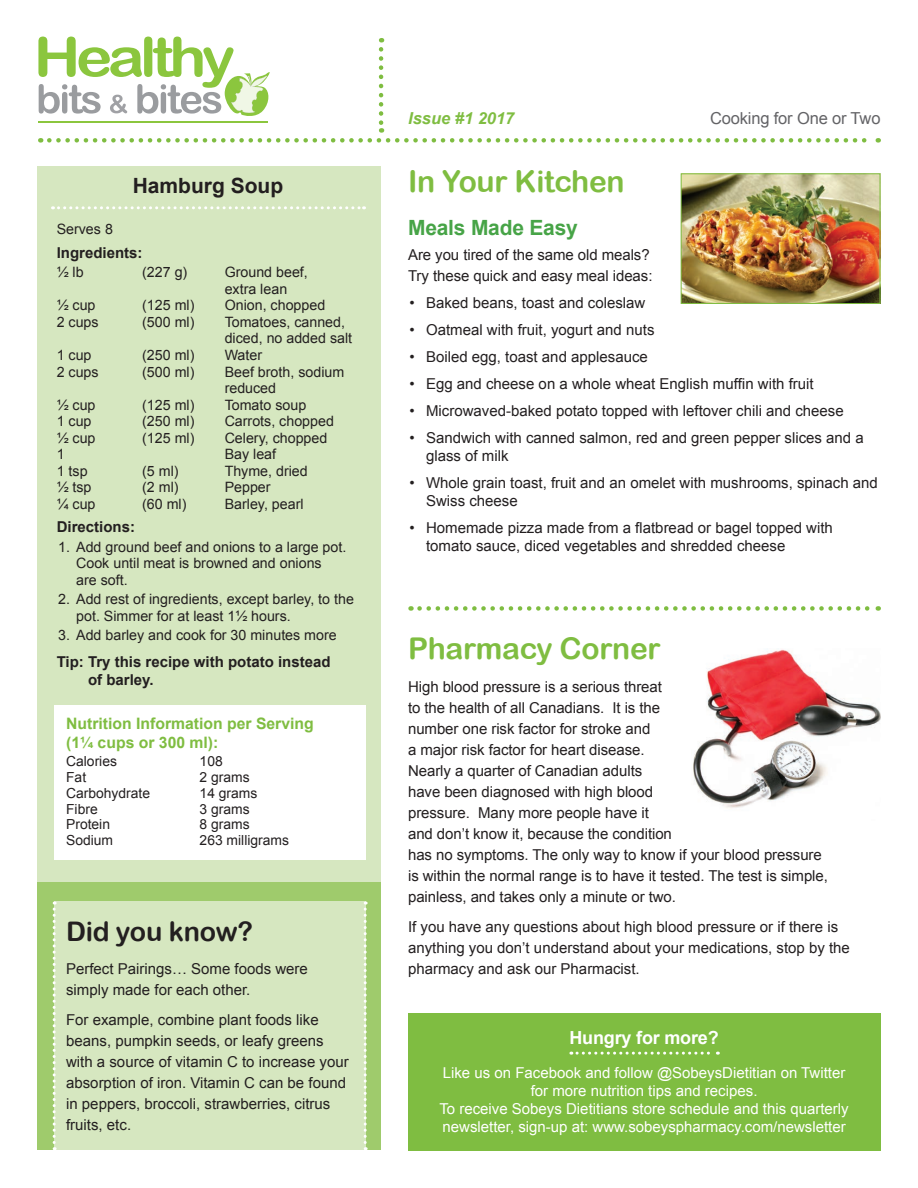
<style>
.page{position:relative;width:918px;height:1188px;background:#fff}
.page>*{position:absolute;margin:0;border:0;box-sizing:border-box;transform-origin:0 0}
.t1{font:30px "Arial Rounded MT Bold";letter-spacing:-.01em;color:#7fbd41}
.t2{font:27px "Arial Rounded MT Bold";letter-spacing:-.01em;color:#231f20}
.t3{font:700 21px "Arial";letter-spacing:-.01em;color:#47a447}
.t4{font:700 21px "Arial";color:#231f20}
.t5{font:700 18px "Arial";letter-spacing:-.01em;color:#fff}
.t6{font:16.5px "Arial";letter-spacing:-.01em;color:#636366}
.t7{font:italic 700 16.5px "Arial";color:#7fbd41}
.t8{font:700 15.75px/18.9px "Arial";color:#7fbd41}
.t9{font:15px/21px "Arial";color:#231f20}
.t10{font:15px/18px "Arial";color:#fff;text-align:center}
.t11{font:700 15px/18px "Arial";color:#231f20}
.t12{font:14.25px/16.5px "Arial";color:#231f20}
.t13{font:13.8px "Arial";color:#231f20}
</style>
<div class="page">
<svg style="left:420px;top:606px;width:459px;height:5px"></svg>
<svg style="left:38px;top:37px;width:841px;height:106px"></svg>
<hr style="left:38px;top:121px;width:230px;height:2px;background:#8bc63e">
<div style="left:38px;top:166px;width:343px;height:724px;background:#d6e7c0"></div>
<svg style="left:52px;top:206px;width:313px;height:3px"></svg>
<div style="left:54px;top:705px;width:311px;height:155px;background:#fff"></div>
<div style="left:38px;top:883px;width:343px;height:267px;background:#9fcb6c"></div>
<div style="left:54px;top:902px;width:311px;height:248px;background:#d6e7c0"></div>
<svg style="left:53px;top:902px;width:3px;height:248px"></svg>
<svg style="left:364px;top:902px;width:3px;height:248px"></svg>
<div style="left:408px;top:1013px;width:472px;height:137px;background:#7fbd41"></div>
<svg style="left:571px;top:1052px;width:147px;height:3px"></svg>
<img style="left:683px;top:175px;width:195px;height:127px">
<div style="left:681px;top:173px;width:199px;height:131px;border:1px solid #7fbd41"></div>
<img style="left:693px;top:649px;width:187px;height:159px">
<h3 class="t4" style="left:133px;top:172px;width:152px">Hamburg Soup</h3>
<p class="t12" style="left:57px;top:221px;width:58px">Serves 8</p>
<p class="t11" style="left:57px;top:244px;width:87px">Ingredients:</p>
<p class="t12" style="left:57px;top:264px;width:28px">½ lb</p>
<p class="t12" style="left:142px;top:264px;width:47px">(227 g)</p>
<p class="t12" style="left:225px;top:264px;width:85px">Ground beef, extra lean</p>
<p class="t12" style="left:57px;top:297px;width:40px">½ cup</p>
<p class="t12" style="left:142px;top:297px;width:54px">(125 ml)</p>
<p class="t12" style="left:225px;top:297px;width:102px">Onion, chopped</p>
<p class="t12" style="left:57px;top:314px;width:43px">2 cups</p>
<p class="t12" style="left:142px;top:314px;width:54px">(500 ml)</p>
<p class="t12" style="left:225px;top:314px;width:129px">Tomatoes, canned, diced, no added salt</p>
<p class="t12" style="left:57px;top:347px;width:36px">1 cup</p>
<p class="t12" style="left:142px;top:347px;width:54px">(250 ml)</p>
<p class="t12" style="left:225px;top:347px;width:39px">Water</p>
<p class="t12" style="left:57px;top:363px;width:43px">2 cups</p>
<p class="t12" style="left:142px;top:363px;width:54px">(500 ml)</p>
<p class="t12" style="left:225px;top:363px;width:121px">Beef broth, sodium reduced</p>
<p class="t12" style="left:57px;top:396px;width:40px">½ cup</p>
<p class="t12" style="left:142px;top:396px;width:54px">(125 ml)</p>
<p class="t12" style="left:225px;top:396px;width:83px">Tomato soup</p>
<p class="t12" style="left:57px;top:413px;width:36px">1 cup</p>
<p class="t12" style="left:142px;top:413px;width:54px">(250 ml)</p>
<p class="t12" style="left:225px;top:413px;width:111px">Carrots, chopped</p>
<p class="t12" style="left:57px;top:429px;width:40px">½ cup</p>
<p class="t12" style="left:142px;top:429px;width:54px">(125 ml)</p>
<p class="t12" style="left:225px;top:429px;width:104px">Celery, chopped</p>
<p class="t12" style="left:57px;top:446px;width:9px">1</p>
<p class="t12" style="left:225px;top:446px;width:53px">Bay leaf</p>
<p class="t12" style="left:57px;top:462px;width:32px">1 tsp</p>
<p class="t12" style="left:142px;top:462px;width:38px">(5 ml)</p>
<p class="t12" style="left:225px;top:462px;width:85px">Thyme, dried</p>
<p class="t12" style="left:57px;top:479px;width:36px">½ tsp</p>
<p class="t12" style="left:142px;top:479px;width:38px">(2 ml)</p>
<p class="t12" style="left:225px;top:479px;width:47px">Pepper</p>
<p class="t12" style="left:57px;top:495px;width:40px">¼ cup</p>
<p class="t12" style="left:142px;top:495px;width:46px">(60 ml)</p>
<p class="t12" style="left:225px;top:495px;width:80px">Barley, pearl</p>
<p class="t11" style="left:57px;top:519px;width:80px">Directions:</p>
<p class="t12" style="left:76px;top:539px;width:272px;text-indent:-18px">1. Add ground beef and onions to a large pot.<br>Cook until meat is browned and onions<br>are soft.</p>
<p class="t12" style="left:76px;top:591px;width:279px;text-indent:-18px">2. Add rest of ingredients, except barley, to the pot. Simmer for at least 1½ hours.</p>
<p class="t12" style="left:58px;top:627px;width:280px">3. Add barley and cook for 30 minutes more</p>
<p class="t11" style="left:88px;top:654px;width:244px;text-indent:-31px">Tip: Try this recipe with potato instead of barley.</p>
<p class="t8" style="left:66px;top:714px;width:249px">Nutrition Information per Serving (1¼ cups or 300 ml):</p>
<p class="t13" style="left:66px;top:753px;width:52px">Calories</p>
<p class="t13" style="left:200px;top:753px;width:25px">108</p>
<p class="t13" style="left:66px;top:768px;width:22px">Fat</p>
<p class="t13" style="left:200px;top:768px;width:52px">2 grams</p>
<p class="t13" style="left:66px;top:784px;width:86px">Carbohydrate</p>
<p class="t13" style="left:200px;top:784px;width:59px">14 grams</p>
<p class="t13" style="left:66px;top:800px;width:33px">Fibre</p>
<p class="t13" style="left:200px;top:800px;width:52px">3 grams</p>
<p class="t13" style="left:66px;top:816px;width:45px">Protein</p>
<p class="t13" style="left:200px;top:816px;width:52px">8 grams</p>
<p class="t13" style="left:66px;top:831px;width:49px">Sodium</p>
<p class="t13" style="left:200px;top:831px;width:91px">263 milligrams</p>
<h2 class="t2" style="left:66px;top:916px;width:188px">Did you know?</h2>
<p class="t9" style="left:66px;top:959px;width:243px">Perfect Pairings… Some foods were simply made for each other.</p>
<p class="t9" style="left:66px;top:1010px;width:284px">For example, combine plant foods like beans, pumpkin seeds, or leafy greens with a source of vitamin C to increase your absorption of iron. Vitamin C can be found in peppers, broccoli, strawberries, citrus fruits, etc.</p>
<p class="t7" style="left:408px;top:107px;width:108px">Issue #1 2017</p>
<p class="t6" style="left:710px;top:107px;width:172px">Cooking for One or Two</p>
<h1 class="t1" style="left:408px;top:163px;width:218px">In Your Kitchen</h1>
<h3 class="t3" style="left:408px;top:214px;width:171px">Meals Made Easy</h3>
<p class="t9" style="left:408px;top:245px;width:246px">Are you tired of the same old meals?<br>Try these quick and easy meal ideas:</p>
<p class="t9" style="left:410px;top:293px;width:237px">• Baked beans, toast and coleslaw</p>
<p class="t9" style="left:410px;top:320px;width:246px">• Oatmeal with fruit, yogurt and nuts</p>
<p class="t9" style="left:410px;top:347px;width:240px">• Boiled egg, toast and applesauce</p>
<p class="t9" style="left:410px;top:374px;width:406px">• Egg and cheese on a whole wheat English muffin with fruit</p>
<p class="t9" style="left:410px;top:401px;width:436px">• Microwaved-baked potato topped with leftover chili and cheese</p>
<p class="t9" style="left:426px;top:429px;width:439px;line-height:18px;text-indent:-16px">• Sandwich with canned salmon, red and green pepper slices and a glass of milk</p>
<p class="t9" style="left:426px;top:474px;width:453px;line-height:18px;text-indent:-16px">• Whole grain toast, fruit and an omelet with mushrooms, spinach and<br>Swiss cheese</p>
<p class="t9" style="left:426px;top:519px;width:408px;line-height:18px;text-indent:-16px">• Homemade pizza made from a flatbread or bagel topped with tomato sauce, diced vegetables and shredded cheese</p>
<h1 class="t1" style="left:408px;top:630px;width:254px">Pharmacy Corner</h1>
<p class="t9" style="left:408px;top:676px;width:421px">High blood pressure is a serious threat<br>to the health of all Canadians. It is the<br>number one risk factor for stroke and<br>a major risk factor for heart disease.<br>Nearly a quarter of Canadian adults<br>have been diagnosed with high blood<br>pressure. Many more people have it<br>and don’t know it, because the condition<br>has no symptoms. The only way to know if your blood pressure is within the normal range is to have it tested. The test is simple, painless, and takes only a minute or two.</p>
<p class="t9" style="left:408px;top:916px;width:443px">If you have any questions about high blood pressure or if there is anything you don’t understand about your medications, stop by the pharmacy and ask our Pharmacist.</p>
<p class="t5" style="left:569px;top:1026px;width:151px">Hungry for more?</p>
<p class="t10" style="left:439px;top:1064px;width:411px">Like us on Facebook and follow @SobeysDietitian on Twitter for more nutrition tips and recipes.<br>To receive Sobeys Dietitians store schedule and this quarterly newsletter, sign-up at: www.sobeyspharmacy.com/newsletter</p>
</div>
